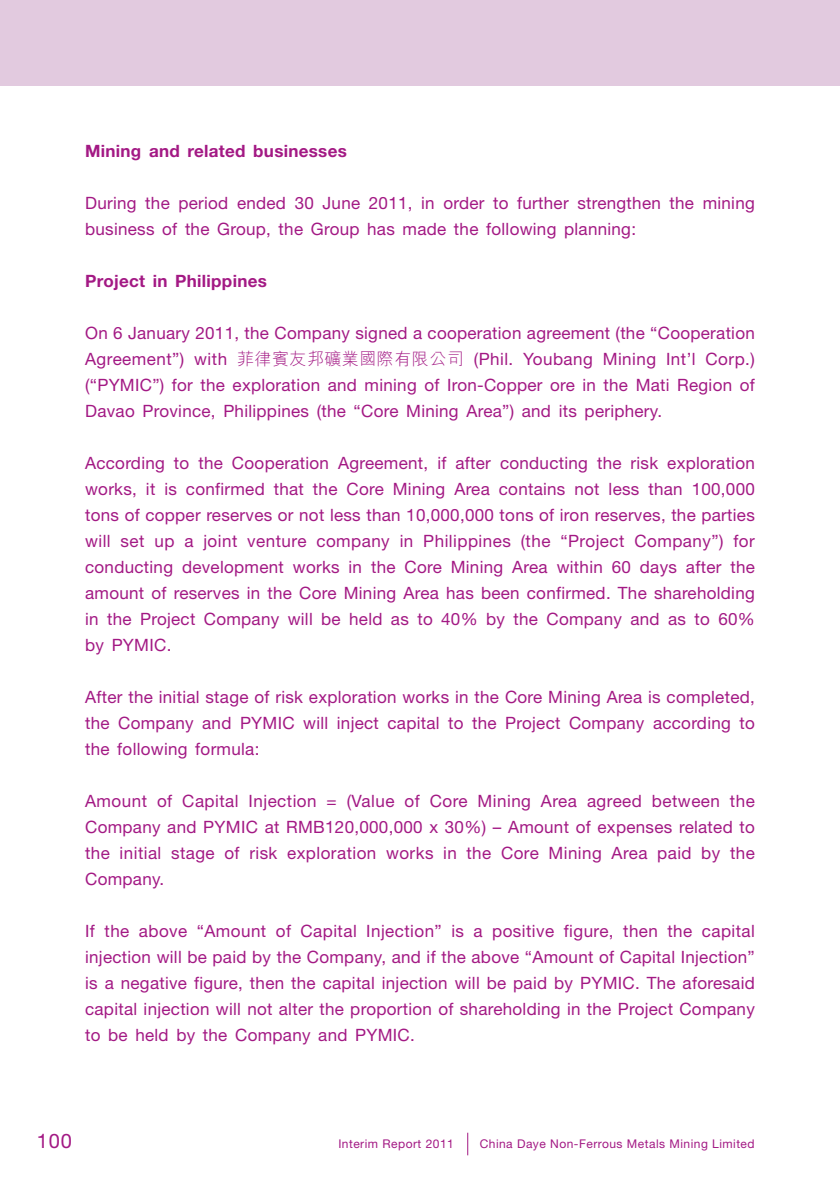
<style>
.page{position:relative;width:840px;height:1191px;background:#fff}
.page>*{position:absolute;margin:0;border:0;box-sizing:border-box;transform-origin:0 0}
.t1{font:20px "Helvetica Neue LT Std";color:#a31984}
.t2{font:17px/26px "Helvetica Neue LT Std";letter-spacing:.015em;color:#a31984;text-align:justify}
.t3{font:700 17px "Helvetica Neue LT Std";letter-spacing:.015em;color:#a31984}
.t4{font:12px "Helvetica Neue LT Std";letter-spacing:.04em;color:#a31984}
.s1{font-family:"M Hei HK Light E Ten B5 H"}
</style>
<div class="page">
<div style="left:0;top:0;width:839px;height:85px;background:#e2cadf"></div>
<svg style="left:467px;top:1132px;width:1px;height:23px"></svg>
<p class="t3" style="left:85px;top:145px;width:263px">Mining and related businesses</p>
<p class="t2" style="left:85px;top:192px;width:670px">During the period ended 30 June 2011, in order to further strengthen the mining business of the Group, the Group has made the following planning:</p>
<p class="t3" style="left:85px;top:275px;width:183px">Project in Philippines</p>
<p class="t2" style="left:85px;top:322px;width:671px">On 6 January 2011, the Company signed a cooperation agreement (the “Cooperation Agreement”) with <span class="s1">菲律賓友邦礦業國際有限公司</span> (Phil. Youbang Mining Int’l Corp.) (“PYMIC”) for the exploration and mining of Iron-Copper ore in the Mati Region of Davao Province, Philippines (the “Core Mining Area”) and its periphery.</p>
<p class="t2" style="left:85px;top:452px;width:671px">According to the Cooperation Agreement, if after conducting the risk exploration works, it is confirmed that the Core Mining Area contains not less than 100,000 tons of copper reserves or not less than 10,000,000 tons of iron reserves, the parties will set up a joint venture company in Philippines (the “Project Company”) for conducting development works in the Core Mining Area within 60 days after the amount of reserves in the Core Mining Area has been confirmed. The shareholding in the Project Company will be held as to 40% by the Company and as to 60% by PYMIC.</p>
<p class="t2" style="left:85px;top:686px;width:671px">After the initial stage of risk exploration works in the Core Mining Area is completed, the Company and PYMIC will inject capital to the Project Company according to the following formula:</p>
<p class="t2" style="left:85px;top:790px;width:671px">Amount of Capital Injection = (Value of Core Mining Area agreed between the Company and PYMIC at RMB120,000,000 x 30%) – Amount of expenses related to the initial stage of risk exploration works in the Core Mining Area paid by the Company.</p>
<p class="t2" style="left:85px;top:920px;width:671px">If the above “Amount of Capital Injection” is a positive figure, then the capital injection will be paid by the Company, and if the above “Amount of Capital Injection” is a negative figure, then the capital injection will be paid by PYMIC. The aforesaid capital injection will not alter the proportion of shareholding in the Project Company to be held by the Company and PYMIC.</p>
<p class="t1" style="left:37px;top:1133px;width:36px">100</p>
<p class="t4" style="left:338px;top:1139px;width:117px">Interim Report 2011</p>
<p class="t4" style="left:479px;top:1139px;width:276px">China Daye Non-Ferrous Metals Mining Limited</p>
</div>
